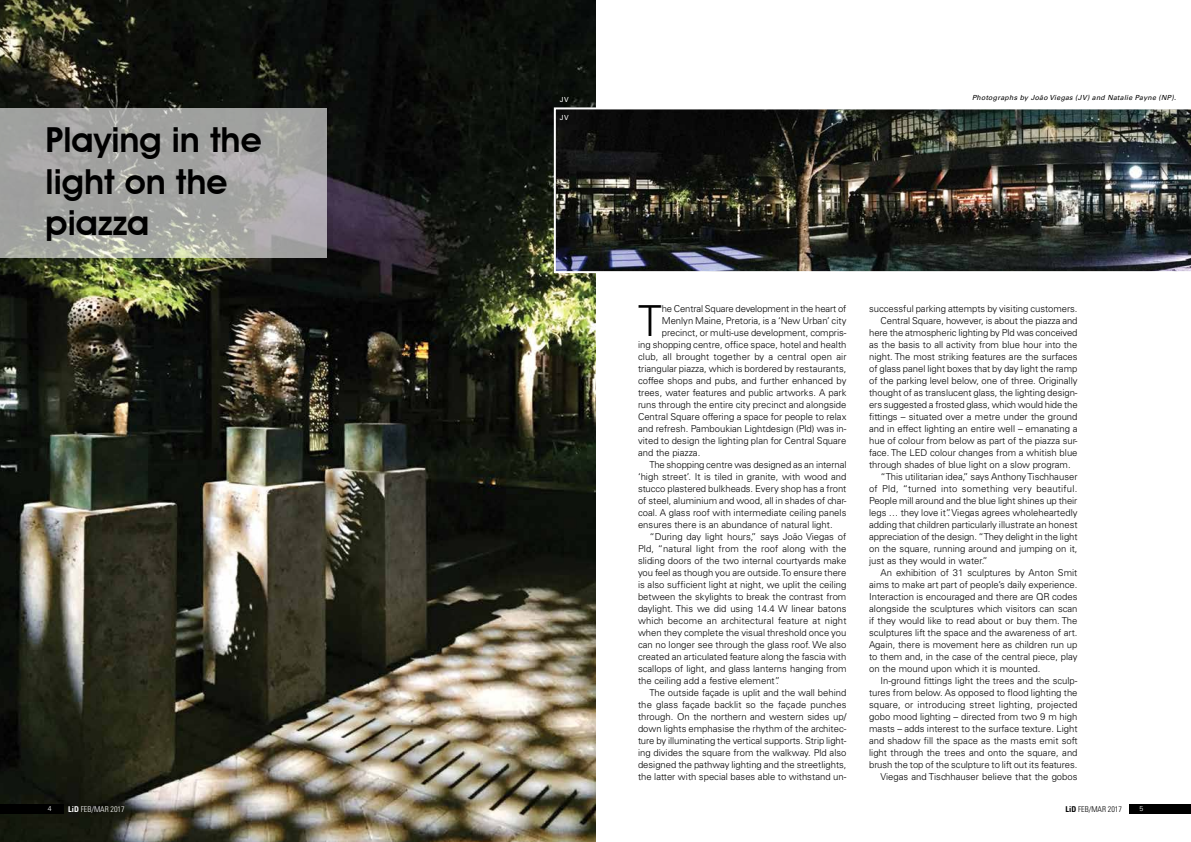
<style>
.page{position:relative;width:1191px;height:842px;background:#fff}
.page>*{position:absolute;margin:0;border:0;box-sizing:border-box;transform-origin:0 0}
.t1{font:300 42.7px "Univers";color:#000}
.t2{font:600 34.5px/41.4px "Avant Garde IT Cby BT";color:#000}
.t3{font:300 9.5px "Univers";color:#000}
.t4{font:300 9.5px "Univers";letter-spacing:.025em;color:#000}
.t5{font:300 condensed 8px "Univers";color:#fff}
.t6{font:300 condensed 8px "Univers";color:#000}
.t7{font:italic 7px "Univers";letter-spacing:.04em;color:#000}
.t8{font:7px "Univers";color:#fff}
.t9{font:300 7px "Univers";color:#fff}
.s1{font-weight:700}
</style>
<div class="page">
<img style="left:0;top:0;width:595px;height:842px">
<svg style="left:0;top:108px;width:326px;height:150px;background:#a6a6a4"></svg>
<img style="left:554px;top:107px;width:637px;height:166px">
<div style="left:1128px;top:804px;width:63px;height:9px;background:#000"></div>
<div style="left:0;top:804px;width:63px;height:9px;background:#000"></div>
<h2 class="t2" style="left:46px;top:119px;width:217px">Playing in the light on the piazza</h2>
<p class="t8" style="left:560px;top:95px;width:10px">JV</p>
<p class="t8" style="left:560px;top:114px;width:10px">JV</p>
<p class="t7" style="left:972px;top:93px;width:205px">Photographs by João Viegas (JV) and Natalie Payne (NP).</p>
<h1 class="t1" style="left:638px;top:295px;width:25px">T</h1>
<p class="t3" style="left:662px;top:303px;width:186px">he Central Square development in the heart of</p>
<p class="t3" style="left:662px;top:315px;width:186px">Menlyn Maine, Pretoria, is a ‘New Urban’ city</p>
<p class="t3" style="left:662px;top:327px;width:186px">precinct, or multi-use development, compris-</p>
<p class="t3" style="left:638px;top:339px;width:210px">ing shopping centre, office space, hotel and health</p>
<p class="t3" style="left:638px;top:351px;width:210px">club, all brought together by a central open air</p>
<p class="t3" style="left:638px;top:363px;width:210px">triangular piazza, which is bordered by restaurants,</p>
<p class="t3" style="left:638px;top:375px;width:210px">coffee shops and pubs, and further enhanced by</p>
<p class="t3" style="left:638px;top:387px;width:210px">trees, water features and public artworks. A park</p>
<p class="t3" style="left:638px;top:399px;width:210px">runs through the entire city precinct and alongside</p>
<p class="t3" style="left:638px;top:411px;width:210px">Central Square offering a space for people to relax</p>
<p class="t3" style="left:638px;top:423px;width:210px">and refresh. Pamboukian Lightdesign (Pld) was in-</p>
<p class="t3" style="left:638px;top:435px;width:210px">vited to design the lighting plan for Central Square</p>
<p class="t3" style="left:638px;top:447px;width:64px">and the piazza.</p>
<p class="t3" style="left:649px;top:459px;width:199px">The shopping centre was designed as an internal</p>
<p class="t3" style="left:638px;top:471px;width:210px">‘high street’. It is tiled in granite, with wood and</p>
<p class="t3" style="left:638px;top:483px;width:210px">stucco plastered bulkheads. Every shop has a front</p>
<p class="t3" style="left:638px;top:495px;width:210px">of steel, aluminium and wood, all in shades of char-</p>
<p class="t3" style="left:638px;top:507px;width:210px">coal. A glass roof with intermediate ceiling panels</p>
<p class="t3" style="left:638px;top:519px;width:196px">ensures there is an abundance of natural light.</p>
<p class="t3" style="left:649px;top:531px;width:198px">“During day light hours,” says João Viegas of</p>
<p class="t3" style="left:638px;top:543px;width:210px">Pld, “natural light from the roof along with the</p>
<p class="t3" style="left:638px;top:555px;width:210px">sliding doors of the two internal courtyards make</p>
<p class="t3" style="left:638px;top:567px;width:210px">you feel as though you are outside. To ensure there</p>
<p class="t3" style="left:638px;top:579px;width:210px">is also sufficient light at night, we uplit the ceiling</p>
<p class="t3" style="left:638px;top:591px;width:210px">between the skylights to break the contrast from</p>
<p class="t3" style="left:638px;top:603px;width:210px">daylight. This we did using 14.4 W linear batons</p>
<p class="t3" style="left:638px;top:615px;width:210px">which become an architectural feature at night</p>
<p class="t3" style="left:638px;top:627px;width:210px">when they complete the visual threshold once you</p>
<p class="t3" style="left:638px;top:639px;width:210px">can no longer see through the glass roof. We also</p>
<p class="t3" style="left:638px;top:651px;width:210px">created an articulated feature along the fascia with</p>
<p class="t3" style="left:638px;top:663px;width:210px">scallops of light, and glass lanterns hanging from</p>
<p class="t3" style="left:638px;top:675px;width:143px">the ceiling add a festive element”.</p>
<p class="t3" style="left:649px;top:687px;width:198px">The outside façade is uplit and the wall behind</p>
<p class="t3" style="left:638px;top:699px;width:210px">the glass façade backlit so the façade punches</p>
<p class="t3" style="left:638px;top:711px;width:210px">through. On the northern and western sides up/</p>
<p class="t3" style="left:638px;top:723px;width:210px">down lights emphasise the rhythm of the architec-</p>
<p class="t3" style="left:638px;top:735px;width:210px">ture by illuminating the vertical supports. Strip light-</p>
<p class="t3" style="left:638px;top:747px;width:210px">ing divides the square from the walkway. Pld also</p>
<p class="t3" style="left:638px;top:759px;width:210px">designed the pathway lighting and the streetlights,</p>
<p class="t3" style="left:638px;top:771px;width:210px">the latter with special bases able to withstand un-</p>
<p class="t3" style="left:869px;top:303px;width:210px">successful parking attempts by visiting customers.</p>
<p class="t3" style="left:880px;top:315px;width:199px">Central Square, however, is about the piazza and</p>
<p class="t3" style="left:869px;top:327px;width:210px">here the atmospheric lighting by Pld was conceived</p>
<p class="t3" style="left:869px;top:339px;width:210px">as the basis to all activity from blue hour into the</p>
<p class="t3" style="left:869px;top:351px;width:210px">night. The most striking features are the surfaces</p>
<p class="t3" style="left:869px;top:363px;width:210px">of glass panel light boxes that by day light the ramp</p>
<p class="t3" style="left:869px;top:375px;width:210px">of the parking level below, one of three. Originally</p>
<p class="t3" style="left:869px;top:387px;width:210px">thought of as translucent glass, the lighting design-</p>
<p class="t3" style="left:869px;top:399px;width:210px">ers suggested a frosted glass, which would hide the</p>
<p class="t3" style="left:869px;top:411px;width:210px">fittings – situated over a metre under the ground</p>
<p class="t3" style="left:869px;top:423px;width:210px">and in effect lighting an entire well – emanating a</p>
<p class="t3" style="left:869px;top:435px;width:210px">hue of colour from below as part of the piazza sur-</p>
<p class="t3" style="left:869px;top:447px;width:210px">face. The LED colour changes from a whitish blue</p>
<p class="t3" style="left:869px;top:459px;width:203px">through shades of blue light on a slow program.</p>
<p class="t3" style="left:880px;top:471px;width:198px">“This utilitarian idea,” says Anthony Tischhauser</p>
<p class="t4" style="left:869px;top:483px;width:210px">of Pld, “turned into something very beautiful.</p>
<p class="t3" style="left:869px;top:495px;width:210px">People mill around and the blue light shines up their</p>
<p class="t3" style="left:869px;top:507px;width:210px">legs … they love it”. Viegas agrees wholeheartedly</p>
<p class="t3" style="left:869px;top:519px;width:210px">adding that children particularly illustrate an honest</p>
<p class="t3" style="left:869px;top:531px;width:210px">appreciation of the design. “They delight in the light</p>
<p class="t3" style="left:869px;top:543px;width:210px">on the square, running around and jumping on it,</p>
<p class="t3" style="left:869px;top:555px;width:120px">just as they would in water.”</p>
<p class="t3" style="left:880px;top:567px;width:198px">An exhibition of 31 sculptures by Anton Smit</p>
<p class="t3" style="left:869px;top:579px;width:210px">aims to make art part of people’s daily experience.</p>
<p class="t3" style="left:869px;top:591px;width:210px">Interaction is encouraged and there are QR codes</p>
<p class="t3" style="left:869px;top:603px;width:210px">alongside the sculptures which visitors can scan</p>
<p class="t3" style="left:869px;top:615px;width:210px">if they would like to read about or buy them. The</p>
<p class="t3" style="left:869px;top:627px;width:210px">sculptures lift the space and the awareness of art.</p>
<p class="t3" style="left:869px;top:639px;width:210px">Again, there is movement here as children run up</p>
<p class="t3" style="left:869px;top:651px;width:210px">to them and, in the case of the central piece, play</p>
<p class="t3" style="left:869px;top:663px;width:173px">on the mound upon which it is mounted.</p>
<p class="t3" style="left:880px;top:675px;width:199px">In-ground fittings light the trees and the sculp-</p>
<p class="t3" style="left:869px;top:687px;width:210px">tures from below. As opposed to flood lighting the</p>
<p class="t3" style="left:869px;top:699px;width:210px">square, or introducing street lighting, projected</p>
<p class="t3" style="left:869px;top:711px;width:210px">gobo mood lighting – directed from two 9 m high</p>
<p class="t3" style="left:869px;top:723px;width:210px">masts – adds interest to the surface texture. Light</p>
<p class="t3" style="left:869px;top:735px;width:210px">and shadow fill the space as the masts emit soft</p>
<p class="t3" style="left:869px;top:747px;width:210px">light through the trees and onto the square, and</p>
<p class="t3" style="left:869px;top:759px;width:210px">brush the top of the sculpture to lift out its features.</p>
<p class="t3" style="left:880px;top:771px;width:199px">Viegas and Tischhauser believe that the gobos</p>
<p class="t9" style="left:48px;top:804px;width:5px">4</p>
<p class="t5" style="left:68px;top:804px;width:58px"><span class="s1">LiD</span> FEB/MAR 2017</p>
<p class="t6" style="left:1065px;top:804px;width:58px"><span class="s1">LiD</span> FEB/MAR 2017</p>
<p class="t9" style="left:1139px;top:804px;width:5px">5</p>
</div>
